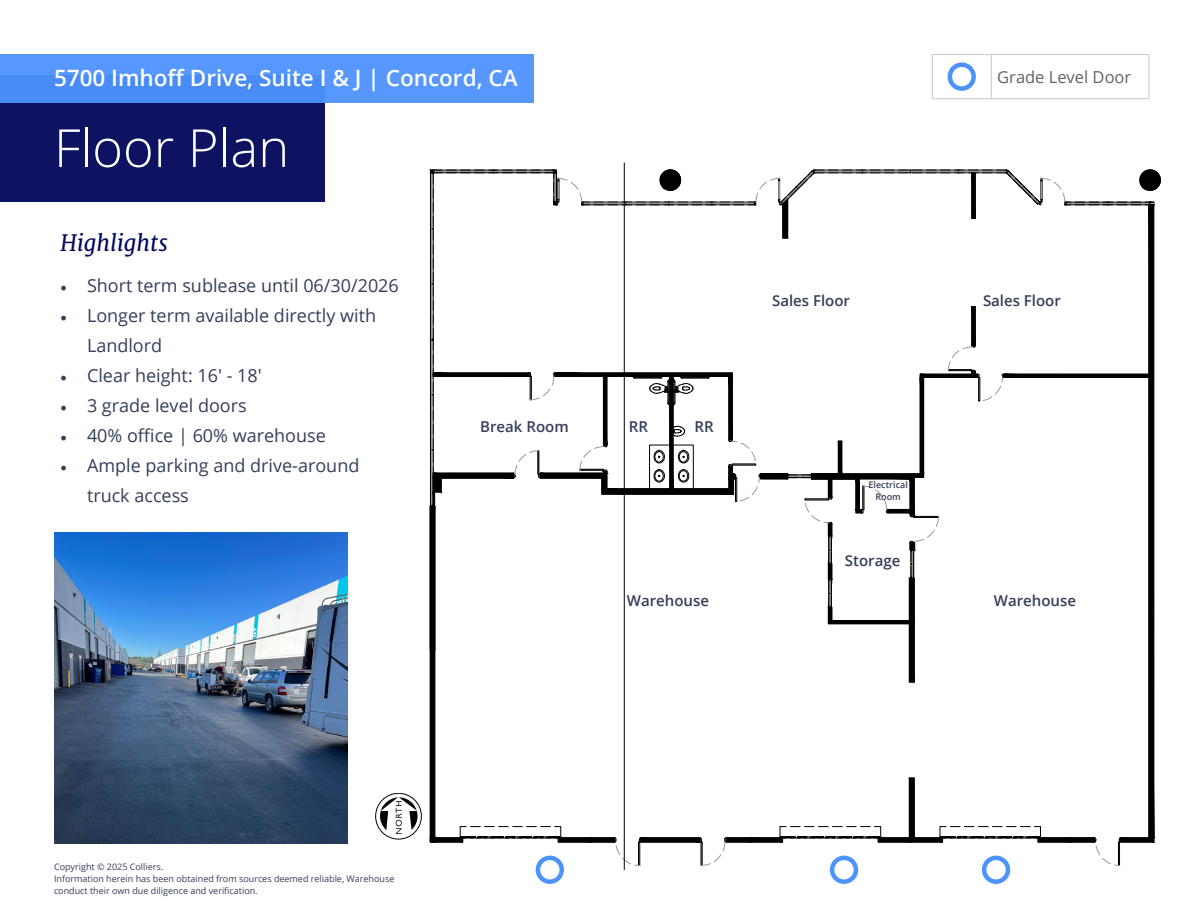
<style>
.page{position:relative;width:1188px;height:918px;background:#fff}
.page>*{position:absolute;margin:0;border:0;box-sizing:border-box;transform-origin:0 0}
.t1{font:300 52.5px "Open Sans";color:#fff}
.t2{font:600 22.5px "Open Sans";color:#fff}
.t3{font:italic 22.5px "Merriweather";color:#000759}
.t4{font:18px/30px "Open Sans";color:#353e59}
.t5{font:16.5px "Open Sans";color:#5f6369}
.t6{font:600 15px "Open Sans";color:#353e59}
.t7{font:9px/12px "Open Sans";color:#353e59}
.t8{font:600 9px "Open Sans";color:#353e59}
.s1{font-family:"Minion Pro"}
</style>
<div class="page">
<div style="left:0;top:75px;width:324px;height:127px;background:#0d1361"></div>
<div style="left:0;top:54px;width:534px;height:48px;background:linear-gradient(to right,#4c8ff8,#5799ff)"></div>
<hr style="left:932px;top:54px;width:59px;height:1px;background:#c8c9c9">
<hr style="left:932px;top:55px;width:1px;height:43px;background:#c8c9c9">
<hr style="left:991px;top:54px;width:158px;height:1px;background:#c8c9c9">
<hr style="left:991px;top:55px;width:1px;height:43px;background:#c8c9c9">
<hr style="left:1149px;top:55px;width:1px;height:43px;background:#c8c9c9">
<hr style="left:932px;top:98px;width:59px;height:1px;background:#c8c9c9">
<hr style="left:991px;top:98px;width:158px;height:1px;background:#c8c9c9">
<div style="left:948px;top:62px;width:28px;height:29px;border:4px solid #4d93ff;border-radius:50%"></div>
<svg style="left:430px;top:169px;width:731px;height:697px"></svg>
<hr style="left:624px;top:163px;width:1px;height:707px;background:#000">
<div style="left:982px;top:856px;width:28px;height:28px;border:4px solid #4d93ff;border-radius:50%"></div>
<div style="left:830px;top:856px;width:28px;height:28px;border:4px solid #4d93ff;border-radius:50%"></div>
<div style="left:536px;top:856px;width:28px;height:28px;border:4px solid #4d93ff;border-radius:50%"></div>
<svg style="left:376px;top:793px;width:45px;height:46px"></svg>
<div style="left:375px;top:793px;width:47px;height:46px;border:1px solid #050504;border-radius:50%"></div>
<svg style="left:380px;top:797px;width:38px;height:37px"></svg>
<img style="left:54px;top:532px;width:294px;height:311px">
<p class="t2" style="left:54px;top:63px;width:465px">5700 Imhoff Drive, Suite I &amp; J | Concord, CA</p>
<p class="t1" style="left:54px;top:112px;width:237px">Floor Plan</p>
<p class="t3" style="left:60px;top:229px;width:109px">Highlights</p>
<p class="t4" style="left:60px;top:270px;width:340px"><span class="s1">•</span> Short term sublease until 06/30/2026</p>
<p class="t4" style="left:87px;top:300px;width:291px;text-indent:-27px"><span class="s1">•</span> Longer term available directly with<br>Landlord</p>
<p class="t4" style="left:60px;top:360px;width:203px"><span class="s1">•</span> Clear height: 16' - 18'</p>
<p class="t4" style="left:60px;top:390px;width:188px"><span class="s1">•</span> 3 grade level doors</p>
<p class="t4" style="left:60px;top:420px;width:267px"><span class="s1">•</span> 40% office | 60% warehouse</p>
<p class="t4" style="left:87px;top:450px;width:274px;text-indent:-27px"><span class="s1">•</span> Ample parking and drive-around truck access</p>
<p class="t6" style="left:480px;top:417px;width:90px">Break Room</p>
<p class="t6" style="left:629px;top:417px;width:21px">RR</p>
<p class="t6" style="left:694px;top:417px;width:21px">RR</p>
<p class="t5" style="left:997px;top:65px;width:136px">Grade Level Door</p>
<p class="t6" style="left:772px;top:290px;width:79px">Sales Floor</p>
<p class="t6" style="left:983px;top:290px;width:79px">Sales Floor</p>
<p class="t8" style="left:869px;top:478px;width:41px">Electrical</p>
<p class="t8" style="left:876px;top:490px;width:27px">Room</p>
<p class="t6" style="left:845px;top:550px;width:57px">Storage</p>
<p class="t7" style="left:54px;top:860px;width:111px">Copyright © 2025 Colliers.</p>
<p class="t7" style="left:54px;top:872px;width:342px">Information herein has been obtained from sources deemed reliable, Warehouse conduct their own due diligence and verification.</p>
<p class="t6" style="left:627px;top:590px;width:84px">Warehouse</p>
<p class="t6" style="left:994px;top:590px;width:84px">Warehouse</p>
</div>
